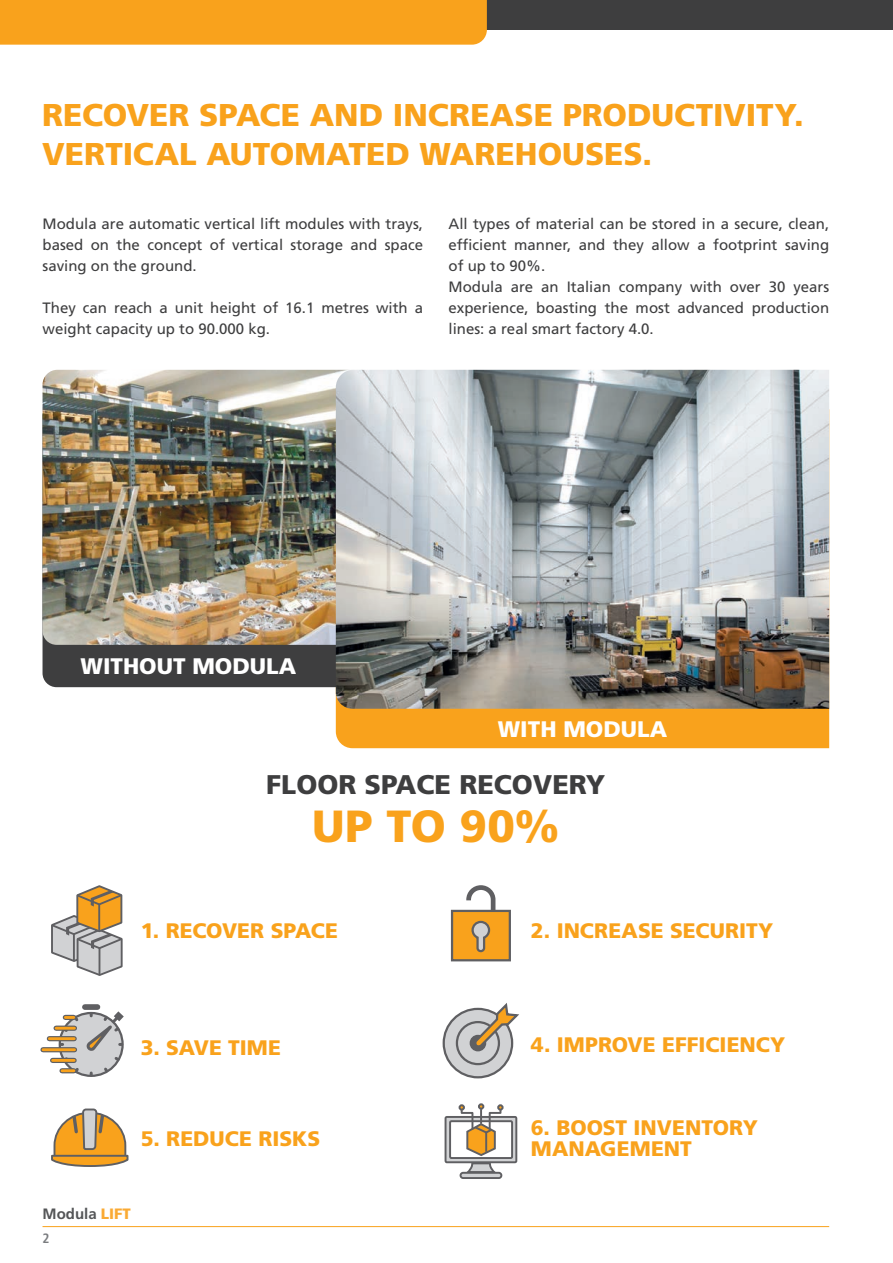
<style>
.page{position:relative;width:893px;height:1263px;background:#fff}
.page>*{position:absolute;margin:0;border:0;box-sizing:border-box;transform-origin:0 0}
.t1{font:900 45px "Frutiger LT Std";color:#f9a21c}
.t2{font:900 31.5px/39px "Frutiger LT Std";color:#f9a21c}
.t3{font:900 27px "Frutiger LT Std";color:#3e3e3f}
.t4{font:900 22.5px "Frutiger LT Std";color:#fff}
.t5{font:900 21px/21px "Frutiger LT Std";color:#f9a21c}
.t6{font:15px/21px "Frutiger LT Std";color:#3e3e3f}
.t7{font:700 15px "Frutiger LT Std";color:#545557}
.t8{font:700 condensed 13.5px "Frutiger LT Std";color:#7a7c7f}
.s1{font-weight:900;color:#faaa34}
</style>
<div class="page">
<div style="left:0;top:0;width:893px;height:30px;background:#3e3e3f"></div>
<div style="left:0;top:0;width:487px;height:45px;background:#f9a21c"></div>
<hr style="left:43px;top:1226px;width:786px;height:1px;background:#f9a21c">
<div style="left:336px;top:709px;width:493px;height:39px;background:#f9a21c"></div>
<div style="left:43px;top:645px;width:293px;height:42px;background:#3e3e3f"></div>
<img style="left:43px;top:370px;width:293px;height:275px">
<img style="left:336px;top:370px;width:493px;height:339px">
<div style="left:444px;top:1009px;width:68px;height:68px;background:#d1d2d4;border-radius:50%"></div>
<div style="left:443px;top:1008px;width:70px;height:70px;border:2px solid #5f5f62;border-radius:50%"></div>
<div style="left:456px;top:1021px;width:44px;height:44px;border:2px solid #5f5f62;border-radius:50%"></div>
<div style="left:470px;top:1035px;width:16px;height:16px;border:3px solid #5f5f62;border-radius:50%"></div>
<svg style="left:473px;top:1003px;width:46px;height:48px"></svg>
<div style="left:461px;top:1173px;width:40px;height:5px;background:#d1d2d4;border-radius:3px"></div>
<div style="left:460px;top:1172px;width:42px;height:7px;border:2px solid #5f5f62;border-radius:3px"></div>
<svg style="left:444px;top:1104px;width:74px;height:70px"></svg>
<div style="left:478px;top:1103px;width:6px;height:7px;border:2px solid #5f5f62;border-radius:50%"></div>
<div style="left:451px;top:910px;width:60px;height:51px;background:#f9a21c;border:2px solid #5f5f62"></div>
<svg style="left:464px;top:885px;width:34px;height:68px"></svg>
<div style="left:49px;top:1036px;width:25px;height:5px;background:#6c6866"></div>
<svg style="left:43px;top:1047px;width:7px;height:5px"></svg>
<hr style="left:49px;top:1037px;width:25px;height:3px;background:#f9a21c">
<hr style="left:43px;top:1048px;width:32px;height:3px;background:#f9a21c">
<svg style="left:50px;top:885px;width:79px;height:282px"></svg>
<h2 class="t2" style="left:42px;top:95px;width:763px">RECOVER SPACE AND INCREASE PRODUCTIVITY.<br>VERTICAL AUTOMATED WAREHOUSES.</h2>
<p class="t6" style="left:43px;top:213px;width:382px;text-align:justify">Modula are automatic vertical lift modules with trays, based on the concept of vertical storage and space saving on the ground.</p>
<p class="t6" style="left:43px;top:297px;width:382px">They can reach a unit height of 16.1 metres with a weight capacity up to 90.000 kg.</p>
<p class="t6" style="left:449px;top:213px;width:382px">All types of material can be stored in a secure, clean, efficient manner, and they allow a footprint saving of up to 90%.<br>Modula are an Italian company with over 30 years experience, boasting the most advanced production lines: a real smart factory 4.0.</p>
<h3 class="t4" style="left:81px;top:653px;width:217px">WITHOUT MODULA</h3>
<h3 class="t4" style="left:498px;top:715px;width:171px">WITH MODULA</h3>
<h3 class="t3" style="left:266px;top:768px;width:341px">FLOOR SPACE RECOVERY</h3>
<h1 class="t1" style="left:312px;top:799px;width:249px">UP TO 90%</h1>
<h3 class="t5" style="left:141px;top:920px;width:199px">1. RECOVER SPACE</h3>
<h3 class="t5" style="left:531px;top:920px;width:244px">2. INCREASE SECURITY</h3>
<h3 class="t5" style="left:141px;top:1037px;width:142px">3. SAVE TIME</h3>
<h3 class="t5" style="left:141px;top:1128px;width:181px">5. REDUCE RISKS</h3>
<p class="t7" style="left:43px;top:1205px;width:90px">Modula <span class="s1">LIFT</span></p>
<p class="t8" style="left:43px;top:1230px;width:9px">2</p>
<h3 class="t5" style="left:531px;top:1034px;width:256px">4. IMPROVE EFFICIENCY</h3>
<h3 class="t5" style="left:531px;top:1117px;width:229px">6. BOOST INVENTORY<br>MANAGEMENT</h3>
</div>
